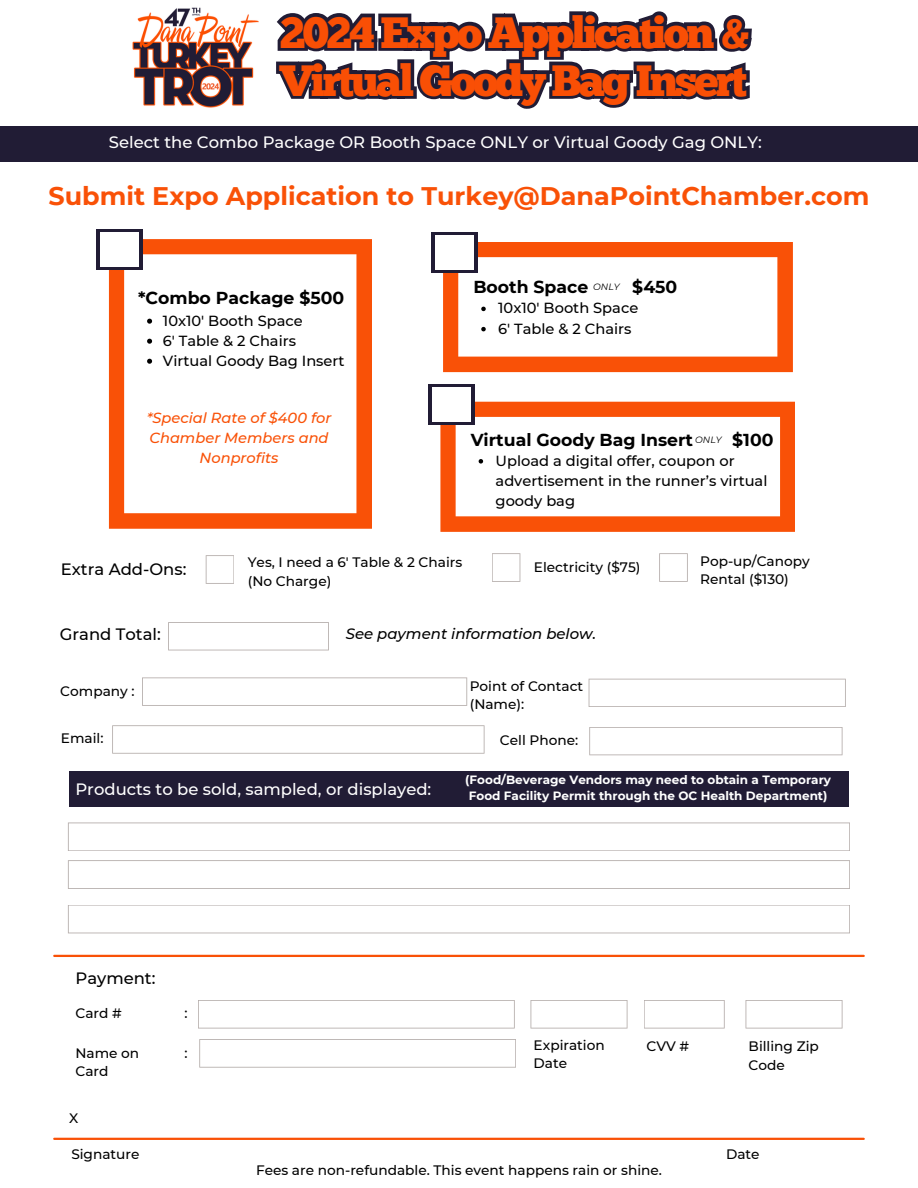
<style>
.page{position:relative;width:918px;height:1188px;background:#fff}
.page>*{position:absolute;margin:0;border:0;box-sizing:border-box;transform-origin:0 0}
.t1{font:43.8px/48px "Chunk Five";letter-spacing:-.065em;color:#f94f05}
.t2{font:700 25.5px "Montserrat";color:#f95107}
.t3{font:700 17.25px "Montserrat";color:#000}
.t4{font:500 16.5px "Montserrat";color:#fff}
.t5{font:500 16.5px "Montserrat";color:#000}
.t6{font:italic 500 15px "Montserrat";color:#000}
.t7{font:500 14.7px/20.2px "Montserrat";color:#000}
.t8{font:500 14.55px "Montserrat";color:#000}
.t9{font:italic 500 14.55px/20.1px "Montserrat";color:#f95107;text-align:center}
.t10{font:500 13.65px/18.5px "Montserrat";color:#000}
.t11{font:700 12px/16px "Montserrat";color:#fff}
.t12{font:italic 9.15px "Montserrat";color:#000}
</style>
<div class="page">
<hr style="left:54px;top:1138px;width:810px;height:2px;background:#f95107">
<svg style="left:492px;top:553px;width:28px;height:29px"></svg>
<svg style="left:589px;top:679px;width:257px;height:28px"></svg>
<svg style="left:112px;top:725px;width:373px;height:29px"></svg>
<svg style="left:198px;top:1000px;width:317px;height:29px"></svg>
<svg style="left:199px;top:1039px;width:317px;height:29px"></svg>
<svg style="left:531px;top:1000px;width:97px;height:29px"></svg>
<svg style="left:644px;top:1000px;width:81px;height:29px"></svg>
<img style="left:132px;top:7px;width:127px;height:101px">
<svg style="left:746px;top:1000px;width:97px;height:29px"></svg>
<hr style="left:54px;top:955px;width:810px;height:2px;background:#f95107">
<div style="left:69px;top:771px;width:780px;height:36px;background:#211c35"></div>
<svg style="left:68px;top:823px;width:782px;height:28px"></svg>
<svg style="left:68px;top:860px;width:782px;height:29px"></svg>
<svg style="left:68px;top:905px;width:782px;height:28px"></svg>
<svg style="left:589px;top:727px;width:254px;height:28px"></svg>
<svg style="left:142px;top:677px;width:325px;height:29px"></svg>
<svg style="left:659px;top:553px;width:29px;height:29px"></svg>
<div style="left:0;top:126px;width:918px;height:35px;background:#211c35"></div>
<svg style="left:206px;top:555px;width:28px;height:29px"></svg>
<svg style="left:109px;top:239px;width:263px;height:290px"></svg>
<div style="left:97px;top:229px;width:46px;height:41px;background:#211c35"></div>
<svg style="left:276px;top:11px;width:476px;height:98px"></svg>
<div style="left:101px;top:232px;width:38px;height:35px;background:#fff"></div>
<svg style="left:443px;top:242px;width:350px;height:130px"></svg>
<div style="left:431px;top:232px;width:46px;height:40px;background:#211c35"></div>
<div style="left:435px;top:235px;width:39px;height:35px;background:#fff"></div>
<svg style="left:440px;top:402px;width:355px;height:130px"></svg>
<div style="left:428px;top:384px;width:47px;height:40px;background:#211c35"></div>
<div style="left:432px;top:387px;width:39px;height:35px;background:#fff"></div>
<svg style="left:168px;top:622px;width:161px;height:28px"></svg>
<h5 class="t1" style="left:280px;top:13px;width:472px">2024 Expo Application &amp;<br>Virtual Goody Bag Insert</h5>
<p class="t4" style="left:109px;top:132px;width:654px">Select the Combo Package OR Booth Space ONLY or Virtual Goody Gag ONLY:</p>
<h5 class="t2" style="left:49px;top:180px;width:822px">Submit Expo Application to Turkey@DanaPointChamber.com</h5>
<h1 class="t3" style="left:138px;top:287px;width:208px">*Combo Package $500</h1>
<h3 class="t8" style="left:163px;top:312px;width:142px">10x10' Booth Space</h3>
<h2 class="t8" style="left:163px;top:332px;width:135px">6' Table &amp; 2 Chairs</h2>
<h3 class="t8" style="left:163px;top:352px;width:183px">Virtual Goody Bag Insert</h3>
<p class="t9" style="left:147px;top:408px;width:186px">*Special Rate of $400 for<br>Chamber Members and<br>Nonprofits</p>
<h3 class="t3" style="left:473px;top:276px;width:116px">Booth Space</h3>
<h3 class="t3" style="left:632px;top:276px;width:46px">$450</h3>
<h5 class="t7" style="left:498px;top:298px;width:142px">10x10' Booth Space</h5>
<p class="t7" style="left:498px;top:318px;width:135px">6' Table &amp; 2 Chairs</p>
<h5 class="t12" style="left:593px;top:281px;width:28px">ONLY</h5>
<p class="t3" style="left:471px;top:429px;width:224px">Virtual Goody Bag Insert</p>
<p class="t3" style="left:732px;top:429px;width:43px">$100</p>
<h5 class="t7" style="left:496px;top:450px;width:273px">Upload a digital offer, coupon or advertisement in the runner’s virtual goody bag</h5>
<h4 class="t12" style="left:695px;top:434px;width:28px">ONLY</h4>
<p class="t5" style="left:61px;top:559px;width:127px">Extra Add-Ons:</p>
<h3 class="t10" style="left:248px;top:553px;width:216px">Yes, I need a 6' Table &amp; 2 Chairs (No Charge)</h3>
<h5 class="t10" style="left:534px;top:558px;width:108px">Electricity ($75)</h5>
<h5 class="t10" style="left:700px;top:552px;width:111px">Pop-up/Canopy<br>Rental ($130)</h5>
<h5 class="t5" style="left:60px;top:624px;width:103px">Grand Total:</h5>
<p class="t6" style="left:346px;top:625px;width:252px">See payment information below.</p>
<h5 class="t10" style="left:60px;top:682px;width:76px">Company :</h5>
<p class="t10" style="left:61px;top:729px;width:44px">Email:</p>
<h5 class="t4" style="left:75px;top:779px;width:357px">Products to be sold, sampled, or displayed:</h5>
<h3 class="t10" style="left:470px;top:677px;width:115px">Point of Contact (Name):</h3>
<h5 class="t10" style="left:500px;top:731px;width:80px">Cell Phone:</h5>
<h5 class="t11" style="left:465px;top:772px;width:367px">(Food/Beverage Vendors may need to obtain a Temporary<br>Food Facility Permit through the OC Health Department)</h5>
<p class="t5" style="left:75px;top:968px;width:82px">Payment:</p>
<p class="t10" style="left:75px;top:1004px;width:48px">Card #</p>
<p class="t10" style="left:75px;top:1043px;width:65px">Name on<br>Card</p>
<h3 class="t10" style="left:534px;top:1036px;width:73px">Expiration<br>Date</h3>
<p class="t10" style="left:647px;top:1037px;width:44px">CVV #</p>
<p class="t10" style="left:184px;top:1004px;width:5px">:</p>
<h3 class="t10" style="left:184px;top:1043px;width:5px">:</h3>
<h3 class="t10" style="left:69px;top:1109px;width:11px">X</h3>
<h5 class="t10" style="left:749px;top:1037px;width:72px">Billing Zip<br>Code</h5>
<h5 class="t10" style="left:71px;top:1145px;width:70px">Signature</h5>
<h5 class="t10" style="left:726px;top:1145px;width:35px">Date</h5>
<h5 class="t10" style="left:256px;top:1160px;width:407px">Fees are non-refundable. This event happens rain or shine.</h5>
</div>
